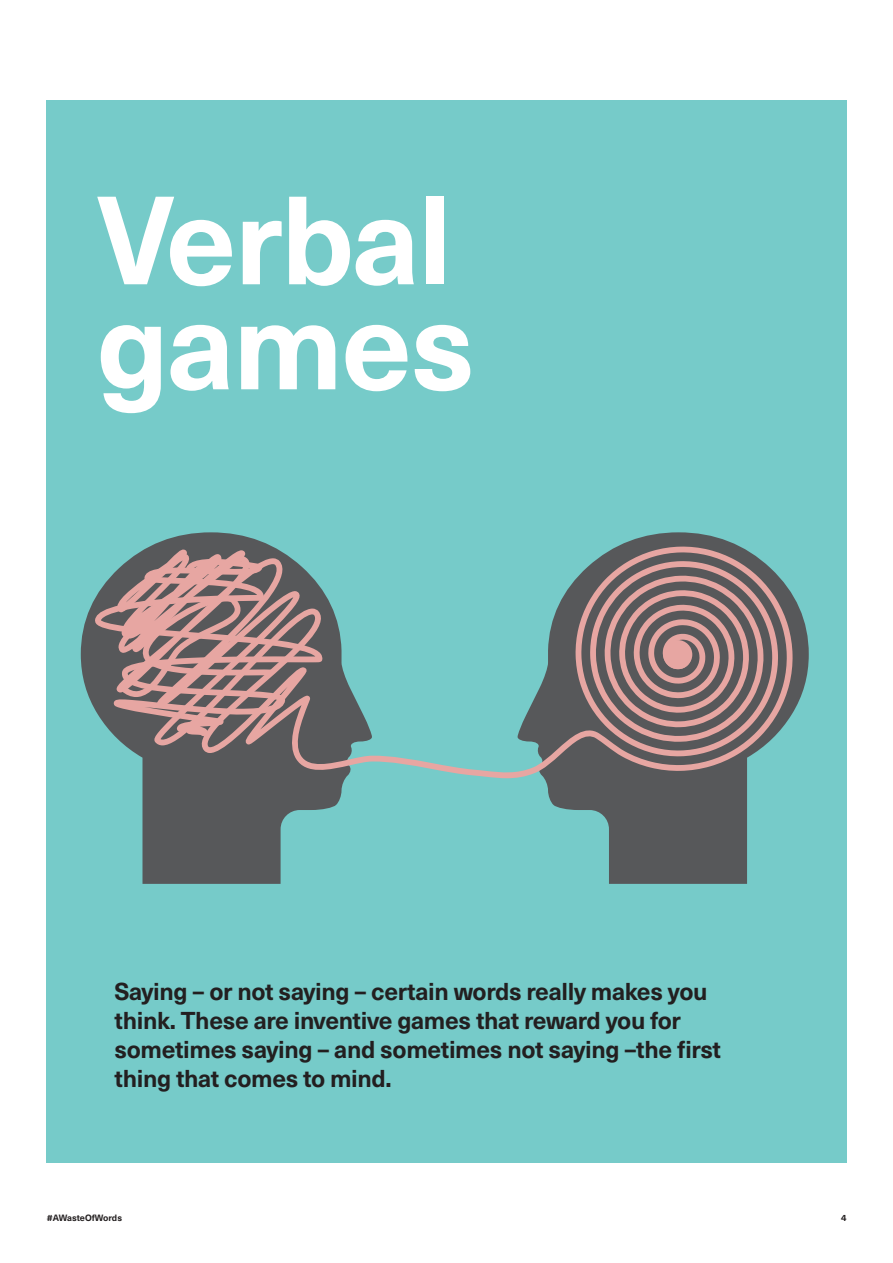
<style>
.page{position:relative;width:893px;height:1263px;background:#fff}
.page>*{position:absolute;margin:0;border:0;box-sizing:border-box;transform-origin:0 0}
.t1{font:700 123px/105px "Neue Haas Unica Pro";letter-spacing:-.015em;color:#fff}
.t2{font:700 24px/28.8px "Neue Haas Unica Pro";letter-spacing:-.015em;color:#231f20}
.t3{font:700 9px "Neue Haas Unica Pro";color:#231f20}
</style>
<div class="page">
<div style="left:46px;top:100px;width:801px;height:1062px;background:#76cbc9"></div>
<svg style="left:81px;top:532px;width:265px;height:352px;fill:#57585a"></svg>
<svg style="left:544px;top:532px;width:265px;height:352px;fill:#57585a"></svg>
<svg style="left:115px;top:546px;width:678px;height:232px"></svg>
<svg style="left:95px;top:558px;width:228px;height:178px;background:#9c807f"></svg>
<div style="left:663px;top:640px;width:29px;height:29px;background:#e7a6a2;border-radius:50%"></div>
<p class="t1" style="left:96px;top:189px;width:380px">Verbal games</p>
<p class="t2" style="left:114px;top:978px;width:608px">Saying – or not saying – certain words really makes you think. These are inventive games that reward you for sometimes saying – and sometimes not saying –the first thing that comes to mind.</p>
<p class="t3" style="left:47px;top:1212px;width:77px">#AWasteOfWords</p>
<p class="t3" style="left:841px;top:1212px;width:7px">4</p>
</div>
